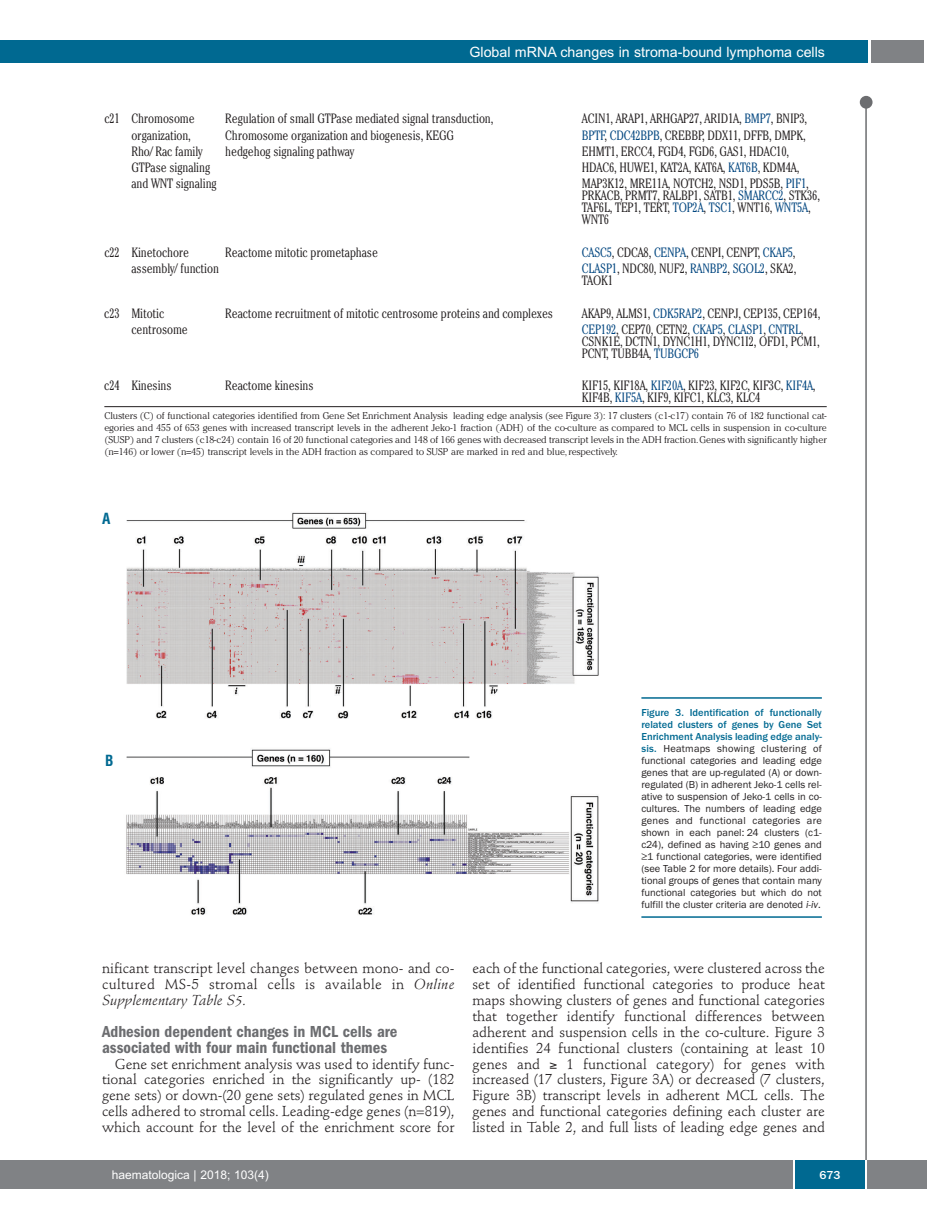
<style>
.page{position:relative;width:927px;height:1225px;background:#fff}
.page>*{position:absolute;margin:0;border:0;box-sizing:border-box;transform-origin:0 0}
.t1{font:600 condensed 16.5px/15.9px "Franklin Gothic";color:#6c6d70}
.t2{font:700 condensed 15px "Helvetica";color:#006991}
.t3{font:14.25px/15.9px "Stempel Schneidler";letter-spacing:-.005em;color:#231f20;text-align:justify}
.t4{font:14.25px "Arial";color:#fff}
.t5{font:300 condensed 13.5px/12px "Cheltenham";letter-spacing:-.01em;color:#231f20}
.t6{font:12px "Arial";color:#fff}
.t7{font:500 12px "Franklin Gothic";color:#fff}
.t8{font:10.5px/12px "Franklin Gothic";color:#231f20;text-align:justify}
.t9{font:300 9.75px/12px "Cheltenham";color:#231f20;text-align:justify}
.s1{color:#01457f}
.s2{font-weight:500;color:#006991}
.s3{font-style:italic}
</style>
<div class="page">
<div style="left:860px;top:96px;width:12px;height:13px;background:#6c6d70;border-radius:50%"></div>
<hr style="left:865px;top:98px;width:2px;height:1062px;background:#6c6d70">
<div style="left:871px;top:40px;width:52px;height:22px;background:#808285"></div>
<div style="left:18px;top:40px;width:849px;height:22px;background:#006991"></div>
<div style="left:17px;top:1160px;width:910px;height:28px;background:#808285"></div>
<div style="left:795px;top:1160px;width:70px;height:28px;background:#006991"></div>
<hr style="left:793px;top:1160px;width:2px;height:28px;background:#fff">
<hr style="left:865px;top:1160px;width:2px;height:28px;background:#fff">
<div style="left:0;top:40px;width:19px;height:22px;background:#006991"></div>
<div style="left:0;top:1160px;width:18px;height:28px;background:#808285"></div>
<img style="left:126px;top:512px;width:473px;height:403px">
<hr style="left:641px;top:697px;width:181px;height:1px;background:#006991">
<hr style="left:641px;top:916px;width:181px;height:1px;background:#006991">
<hr style="left:104px;top:406px;width:723px;height:1px;background:#231f20">
<p class="t4" style="left:469px;top:44px;width:357px">Global mRNA changes in stroma-bound lymphoma cells</p>
<p class="t5" style="left:104px;top:114px;width:92px">c21 Chromosome</p>
<p class="t5" style="left:225px;top:114px;width:270px">Regulation of small GTPase mediated signal transduction,</p>
<p class="t5" style="left:582px;top:114px;width:227px">ACIN1, ARAP1, ARHGAP27, ARID1A, <span class="s1">BMP7</span>, BNIP3,</p>
<p class="t5" style="left:131px;top:130px;width:61px">organization,</p>
<p class="t5" style="left:225px;top:130px;width:230px">Chromosome organization and biogenesis, KEGG</p>
<p class="t5" style="left:582px;top:130px;width:225px"><span class="s1">BPTF</span>, <span class="s1">CDC42BPB</span>, CREBBP, DDX11, DFFB, DMPK,</p>
<p class="t5" style="left:131px;top:146px;width:73px">Rho/ Rac family</p>
<p class="t5" style="left:225px;top:146px;width:131px">hedgehog signaling pathway</p>
<p class="t5" style="left:582px;top:146px;width:209px">EHMT1, ERCC4, FGD4, FGD6, GAS1, HDAC10,</p>
<p class="t5" style="left:131px;top:163px;width:80px">GTPase signaling</p>
<p class="t5" style="left:582px;top:163px;width:219px">HDAC6, HUWE1, KAT2A, KAT6A, <span class="s1">KAT6B</span>, KDM4A,</p>
<p class="t5" style="left:131px;top:179px;width:87px">and WNT signaling</p>
<p class="t5" style="left:582px;top:179px;width:240px">MAP3K12, MRE11A, NOTCH2, NSD1, PDS5B, <span class="s1">PIF1</span>, PRKACB, PRMT7, RALBP1, SATB1, <span class="s1">SMARCC2</span>, STK36, TAF6L, TEP1, TERT, <span class="s1">TOP2A</span>, <span class="s1">TSC1</span>, WNT16, <span class="s1">WNT5A</span>, WNT6</p>
<p class="t5" style="left:104px;top:247px;width:86px">c22 Kinetochore</p>
<p class="t5" style="left:225px;top:247px;width:154px">Reactome mitotic prometaphase</p>
<p class="t5" style="left:582px;top:247px;width:215px"><span class="s1">CASC5</span>, CDCA8, <span class="s1">CENPA</span>, CENPI, CENPT, <span class="s1">CKAP5</span>,</p>
<p class="t5" style="left:131px;top:264px;width:89px">assembly/ function</p>
<p class="t5" style="left:582px;top:264px;width:216px"><span class="s1">CLASP1</span>, NDC80, NUF2, <span class="s1">RANBP2</span>, <span class="s1">SGOL2</span>, SKA2,<br>TAOK1</p>
<p class="t5" style="left:104px;top:308px;width:62px">c23 Mitotic</p>
<p class="t5" style="left:225px;top:308px;width:329px">Reactome recruitment of mitotic centrosome proteins and complexes</p>
<p class="t5" style="left:582px;top:308px;width:240px">AKAP9, ALMS1, <span class="s1">CDK5RAP2</span>, CENPJ, CEP135, CEP164,</p>
<p class="t5" style="left:131px;top:324px;width:58px">centrosome</p>
<p class="t5" style="left:582px;top:324px;width:240px"><span class="s1">CEP192</span>, CEP70, CETN2, <span class="s1">CKAP5</span>, <span class="s1">CLASP1</span>, <span class="s1">CNTRL</span>,<br>CSNK1E, DCTN1, DYNC1H1, DYNC1I2, OFD1, PCM1,<br>PCNT, TUBB4A, <span class="s1">TUBGCP6</span></p>
<p class="t5" style="left:104px;top:381px;width:69px">c24 Kinesins</p>
<p class="t5" style="left:225px;top:381px;width:90px">Reactome kinesins</p>
<p class="t5" style="left:582px;top:381px;width:235px">KIF15, KIF18A, <span class="s1">KIF20A</span>, KIF23, KIF2C, KIF3C, <span class="s1">KIF4A</span>,<br>KIF4B, <span class="s1">KIF5A</span>, KIF9, KIFC1, KLC3, KLC4</p>
<p class="t9" style="left:104px;top:410px;width:724px">Clusters (C) of functional categories identified from Gene Set Enrichment Analysis leading edge analysis (see Figure 3): 17 clusters (c1-c17) contain 76 of 182 functional cat&shy;egories and 455 of 653 genes with increased transcript levels in the adherent Jeko-1 fraction (ADH) of the co-culture as compared to MCL cells in suspension in co-culture (SUSP) and 7 clusters (c18-c24) contain 16 of 20 functional categories and 148 of 166 genes with decreased transcript levels in the ADH fraction. Genes with significantly higher (n=146) or lower (n=45) transcript levels in the ADH fraction as compared to SUSP are marked in red and blue, respectively.</p>
<p class="t2" style="left:102px;top:509px;width:10px">A</p>
<p class="t2" style="left:105px;top:752px;width:10px">B</p>
<p class="t8" style="left:641px;top:706px;width:182px"><span class="s2">Figure 3. Identification of functionally related clusters of genes by Gene Set Enrichment Analysis leading edge analy&shy;sis.</span> Heatmaps showing clustering of functional categories and leading edge genes that are up-regulated (A) or down&shy;regulated (B) in adherent Jeko-1 cells rel&shy;ative to suspension of Jeko-1 cells in co&shy;cultures. The numbers of leading edge genes and functional categories are shown in each panel: 24 clusters (c1- c24), defined as having ≥10 genes and ≥1 functional categories, were identified (see Table 2 for more details). Four addi&shy;tional groups of genes that contain many functional categories but which do not fulfill the cluster criteria are denoted <span class="s3">i-iv</span>.</p>
<p class="t3" style="left:102px;top:962px;width:354px">nificant transcript level changes between mono- and co&shy;cultured MS-5 stromal cells is available in <span class="s3">Online Supplementary Table S5.</span></p>
<p class="t1" style="left:102px;top:1024px;width:297px">Adhesion dependent changes in MCL cells are associated with four main functional themes</p>
<p class="t3" style="left:102px;top:1057px;width:354px;text-indent:13px">Gene set enrichment analysis was used to identify func&shy;tional categories enriched in the significantly up- (182 gene sets) or down-(20 gene sets) regulated genes in MCL cells adhered to stromal cells. Leading-edge genes (n=819), which account for the level of the enrichment score for</p>
<p class="t3" style="left:472px;top:962px;width:354px">each of the functional categories, were clustered across the set of identified functional categories to produce heat maps showing clusters of genes and functional categories that together identify functional differences between adherent and suspension cells in the co-culture. Figure 3 identifies 24 functional clusters (containing at least 10 genes and ≥ 1 functional category) for genes with increased (17 clusters, Figure 3A) or decreased (7 clusters, Figure 3B) transcript levels in adherent MCL cells. The genes and functional categories defining each cluster are listed in Table 2, and full lists of leading edge genes and</p>
<p class="t6" style="left:112px;top:1167px;width:158px">haematologica | 2018; 103(4)</p>
<p class="t7" style="left:819px;top:1167px;width:23px">673</p>
</div>
